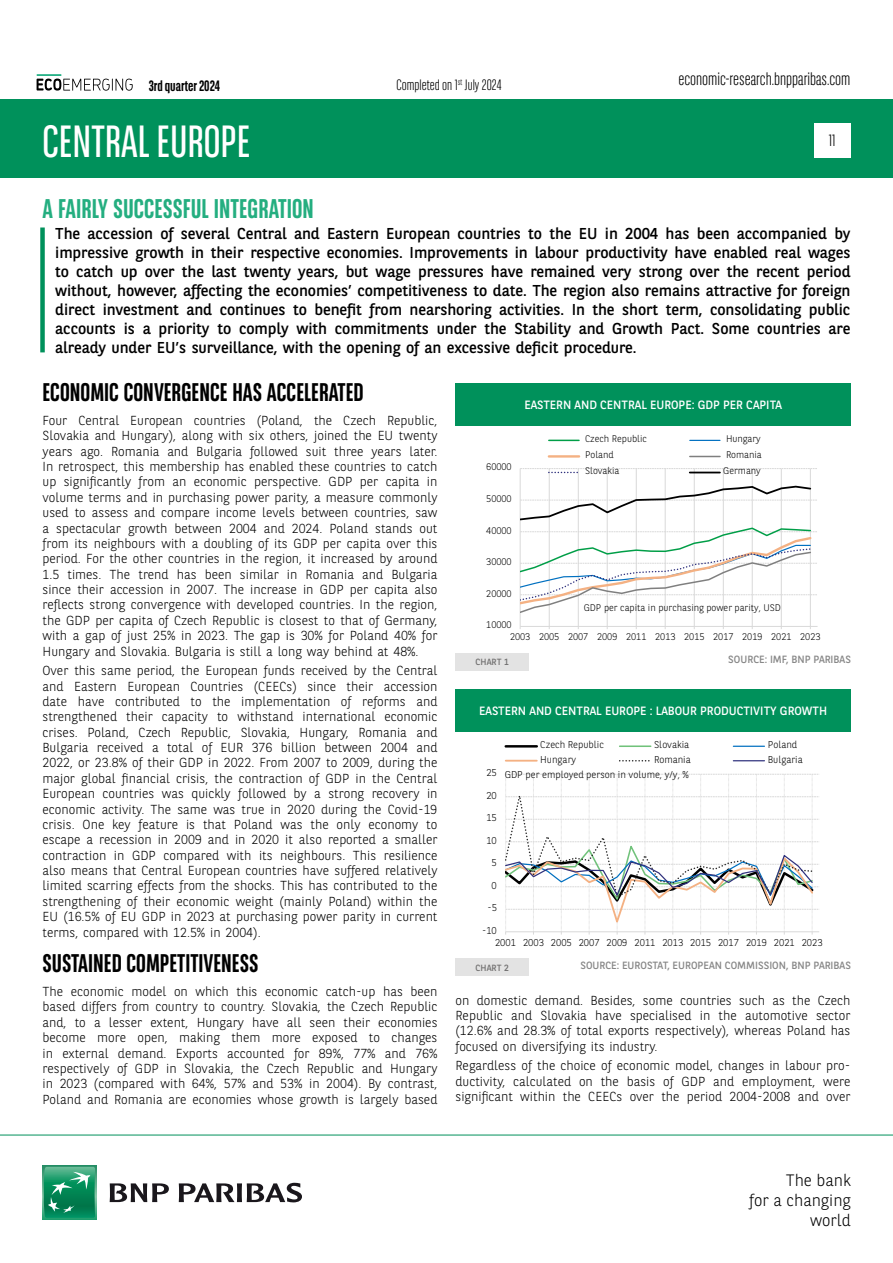
<style>
.page{position:relative;width:893px;height:1263px;background:#fff}
.page>*{position:absolute;margin:0;border:0;box-sizing:border-box;transform-origin:0 0}
.t1{font:45px "BNPP Sans Condensed";color:#fff}
.t2{font:700 27px "BNPP Sans Condensed";color:#24ae80}
.t3{font:700 25.5px "BNPP Sans Condensed";color:#000}
.t4{font:300 18px "BNPP Sans Condensed";color:#000}
.t5{font:300 16.5px/19.8px "BNPP Sans";color:#000;text-align:right}
.t6{font:300 16.5px "BNPP Sans Condensed";color:#000}
.t7{font:15.75px/18.9px "BNPP Sans";letter-spacing:-.005em;color:#000;text-align:justify}
.t8{font:300 15px "BNPP Sans Condensed";color:#000}
.t9{font:700 15px "BNPP Sans Condensed";color:#000}
.t10{font:300 13.05px/15.3px "BNPP Sans";color:#000;text-align:justify}
.t11{font:12px "BNPP Sans";color:#fff}
.t12{font:10.5px "BNPP Sans";color:#878787}
.t13{font:300 9.9px "BNPP Sans";letter-spacing:-.005em;color:#000}
.t14{font:300 9.6px "BNPP Sans";letter-spacing:-.005em;color:#000}
.t15{font:9px "BNPP Sans";color:#706f6f}
</style>
<div class="page">
<div style="left:1px;top:99px;width:892px;height:78px;background:#00915b"></div>
<svg style="left:43px;top:1166px;width:53px;height:53px"></svg>
<svg style="left:44px;top:1167px;width:51px;height:51px;background:#26996e"></svg>
<svg style="left:110px;top:1183px;width:59px;height:19px"></svg>
<svg style="left:179px;top:1183px;width:123px;height:19px"></svg>
<hr style="left:0;top:1135px;width:893px;height:1px;background:#00915b">
<div style="left:814px;top:123px;width:36px;height:34px;background:#fff"></div>
<svg style="left:37px;top:74px;width:96px;height:17px"></svg>
<div style="left:40px;top:227px;width:5px;height:125px;background:#00915b"></div>
<svg style="left:505px;top:774px;width:314px;height:160px"></svg>
<hr style="left:506px;top:745px;width:31px;height:2px;background:#000">
<hr style="left:620px;top:745px;width:31px;height:2px;background:#70c27a">
<hr style="left:733px;top:746px;width:31px;height:1px;background:#0070c0">
<hr style="left:506px;top:760px;width:31px;height:2px;background:#f4b183">
<svg style="left:620px;top:760px;width:30px;height:1px"></svg>
<hr style="left:733px;top:760px;width:31px;height:1px;background:#2f317d">
<div style="left:455px;top:689px;width:396px;height:43px;background:#00915b"></div>
<div style="left:455px;top:958px;width:74px;height:18px;background:#e3e3e3"></div>
<hr style="left:520px;top:469px;width:1px;height:157px;background:#d9d9d9">
<hr style="left:549px;top:469px;width:1px;height:157px;background:#d9d9d9">
<hr style="left:578px;top:469px;width:1px;height:157px;background:#d9d9d9">
<hr style="left:607px;top:469px;width:1px;height:157px;background:#d9d9d9">
<hr style="left:636px;top:469px;width:1px;height:157px;background:#d9d9d9">
<hr style="left:665px;top:469px;width:1px;height:157px;background:#d9d9d9">
<hr style="left:694px;top:469px;width:1px;height:157px;background:#d9d9d9">
<hr style="left:723px;top:469px;width:1px;height:157px;background:#d9d9d9">
<hr style="left:752px;top:469px;width:1px;height:157px;background:#d9d9d9">
<hr style="left:781px;top:469px;width:1px;height:157px;background:#d9d9d9">
<hr style="left:810px;top:469px;width:1px;height:157px;background:#d9d9d9">
<hr style="left:520px;top:626px;width:297px;height:1px;background:#d9d9d9">
<svg style="left:520px;top:485px;width:297px;height:129px"></svg>
<hr style="left:549px;top:440px;width:30px;height:1px;background:#009e47">
<hr style="left:690px;top:440px;width:30px;height:1px;background:#0070c0">
<hr style="left:549px;top:455px;width:30px;height:3px;background:#f4b183">
<hr style="left:690px;top:456px;width:30px;height:1px;background:#7f7f7f">
<svg style="left:520px;top:468px;width:297px;height:5px"></svg>
<hr style="left:690px;top:472px;width:30px;height:1px;background:#000">
<div style="left:455px;top:384px;width:396px;height:42px;background:#00915b"></div>
<div style="left:455px;top:653px;width:74px;height:18px;background:#e3e3e3"></div>
<p class="t9" style="left:149px;top:77px;width:73px">3rd quarter 2024</p>
<h1 class="t1" style="left:43px;top:113px;width:209px">CENTRAL EUROPE</h1>
<h2 class="t2" style="left:43px;top:193px;width:273px">A FAIRLY SUCCESSFUL INTEGRATION</h2>
<p class="t8" style="left:397px;top:76px;width:106px">Completed on 1<sup>st</sup> July 2024</p>
<h3 class="t4" style="left:678px;top:67px;width:174px">economic-research.bnpparibas.com</h3>
<p class="t6" style="left:829px;top:130px;width:8px">11</p>
<p class="t7" style="left:55px;top:224px;width:797px">The accession of several Central and Eastern European countries to the EU in 2004 has been accompanied by impressive growth in their respective economies. Improvements in labour productivity have enabled real wages to catch up over the last twenty years, but wage pressures have remained very strong over the recent period without, however, affecting the economies’ competitiveness to date. The region also remains attractive for foreign direct investment and continues to benefit from nearshoring activities. In the short term, consolidating public accounts is a priority to comply with commitments under the Stability and Growth Pact. Some countries are already under EU’s surveillance, with the opening of an excessive deficit procedure.</p>
<h3 class="t3" style="left:43px;top:377px;width:323px">ECONOMIC CONVERGENCE HAS ACCELERATED</h3>
<p class="t10" style="left:43px;top:412px;width:396px">Four Central European countries (Poland, the Czech Republic, Slovakia and Hungary), along with six others, joined the EU twenty years ago. Romania and Bulgaria followed suit three years later.<br>In retrospect, this membership has enabled these countries to catch up significantly from an economic perspective. GDP per capita in volume terms and in purchasing power parity, a measure commonly used to assess and compare income levels between countries, saw a spectacular growth between 2004 and 2024. Poland stands out from its neighbours with a doubling of its GDP per capita over this period. For the other countries in the region, it increased by around 1.5 times. The trend has been similar in Romania and Bulgaria since their accession in 2007. The increase in GDP per capita also reflects strong convergence with developed countries. In the region, the GDP per capita of Czech Republic is closest to that of Germany, with a gap of just 25% in 2023. The gap is 30% for Poland 40% for Hungary and Slovakia. Bulgaria is still a long way behind at 48%.</p>
<p class="t10" style="left:43px;top:662px;width:396px">Over this same period, the European funds received by the Central and Eastern European Countries (CEECs) since their accession date have contributed to the implementation of reforms and strengthened their capacity to withstand international economic crises. Poland, Czech Republic, Slovakia, Hungary, Romania and Bulgaria received a total of EUR 376 billion between 2004 and 2022, or 23.8% of their GDP in 2022. From 2007 to 2009, during the major global financial crisis, the contraction of GDP in the Central European countries was quickly followed by a strong recovery in economic activity. The same was true in 2020 during the Covid-19 crisis. One key feature is that Poland was the only economy to escape a recession in 2009 and in 2020 it also reported a smaller contraction in GDP compared with its neighbours. This resilience also means that Central European countries have suffered relatively limited scarring effects from the shocks. This has contributed to the strengthening of their economic weight (mainly Poland) within the EU (16.5% of EU GDP in 2023 at purchasing power parity in current terms, compared with 12.5% in 2004).</p>
<h3 class="t3" style="left:43px;top:948px;width:218px">SUSTAINED COMPETITIVENESS</h3>
<p class="t10" style="left:43px;top:983px;width:396px">The economic model on which this economic catch-up has been based differs from country to country. Slovakia, the Czech Republic and, to a lesser extent, Hungary have all seen their economies become more open, making them more exposed to changes in external demand. Exports accounted for 89%, 77% and 76% respectively of GDP in Slovakia, the Czech Republic and Hungary in 2023 (compared with 64%, 57% and 53% in 2004). By contrast, Poland and Romania are economies whose growth is largely based</p>
<p class="t10" style="left:455px;top:992px;width:396px">on domestic demand. Besides, some countries such as the Czech Republic and Slovakia have specialised in the automotive sector (12.6% and 28.3% of total exports respectively), whereas Poland has focused on diversifying its industry.</p>
<p class="t11" style="left:524px;top:397px;width:259px">EASTERN AND CENTRAL EUROPE: GDP PER CAPITA</p>
<p class="t14" style="left:585px;top:432px;width:63px">Czech Republic</p>
<p class="t14" style="left:726px;top:432px;width:36px">Hungary</p>
<p class="t14" style="left:585px;top:448px;width:30px">Poland</p>
<p class="t14" style="left:726px;top:448px;width:37px">Romania</p>
<p class="t14" style="left:585px;top:464px;width:36px">Slovakia</p>
<p class="t14" style="left:723px;top:464px;width:39px">Germany</p>
<p class="t14" style="left:486px;top:461px;width:27px">60000</p>
<p class="t14" style="left:486px;top:492px;width:27px">50000</p>
<p class="t14" style="left:486px;top:524px;width:27px">40000</p>
<p class="t14" style="left:486px;top:555px;width:27px">30000</p>
<p class="t14" style="left:486px;top:587px;width:27px">20000</p>
<p class="t14" style="left:584px;top:601px;width:199px">GDP per capita in purchasing power parity, USD</p>
<p class="t14" style="left:486px;top:618px;width:27px">10000</p>
<p class="t14" style="left:510px;top:630px;width:312px">2003 2005 2007 2009 2011 2013 2015 2017 2019 2021 2023</p>
<p class="t15" style="left:476px;top:656px;width:35px">CHART 1</p>
<p class="t12" style="left:728px;top:652px;width:124px">SOURCE: IMF, BNP PARIBAS</p>
<p class="t11" style="left:479px;top:703px;width:349px">EASTERN AND CENTRAL EUROPE : LABOUR PRODUCTIVITY GROWTH</p>
<p class="t13" style="left:540px;top:738px;width:65px">Czech Republic</p>
<p class="t13" style="left:654px;top:738px;width:37px">Slovakia</p>
<p class="t13" style="left:768px;top:738px;width:31px">Poland</p>
<p class="t13" style="left:540px;top:752px;width:37px">Hungary</p>
<p class="t13" style="left:654px;top:752px;width:38px">Romania</p>
<p class="t13" style="left:768px;top:752px;width:36px">Bulgaria</p>
<p class="t13" style="left:505px;top:767px;width:186px">GDP per employed person in volume, y/y, %</p>
<p class="t13" style="left:486px;top:766px;width:12px">25</p>
<p class="t13" style="left:486px;top:788px;width:12px">20</p>
<p class="t13" style="left:486px;top:811px;width:12px">15</p>
<p class="t13" style="left:486px;top:833px;width:12px">10</p>
<p class="t13" style="left:492px;top:856px;width:7px">5</p>
<p class="t13" style="left:492px;top:878px;width:7px">0</p>
<p class="t13" style="left:487px;top:901px;width:11px">-5</p>
<p class="t13" style="left:482px;top:923px;width:16px">-10</p>
<p class="t13" style="left:495px;top:935px;width:329px">2001 2003 2005 2007 2009 2011 2013 2015 2017 2019 2021 2023</p>
<p class="t15" style="left:476px;top:961px;width:35px">CHART 2</p>
<p class="t12" style="left:580px;top:958px;width:272px">SOURCE: EUROSTAT, EUROPEAN COMMISSION, BNP PARIBAS</p>
<p class="t10" style="left:455px;top:1057px;width:396px">Regardless of the choice of economic model, changes in labour pro&shy;ductivity, calculated on the basis of GDP and employment, were significant within the CEECs over the period 2004-2008 and over</p>
<p class="t5" style="left:749px;top:1170px;width:103px">The bank<br>for a changing world</p>
</div>
